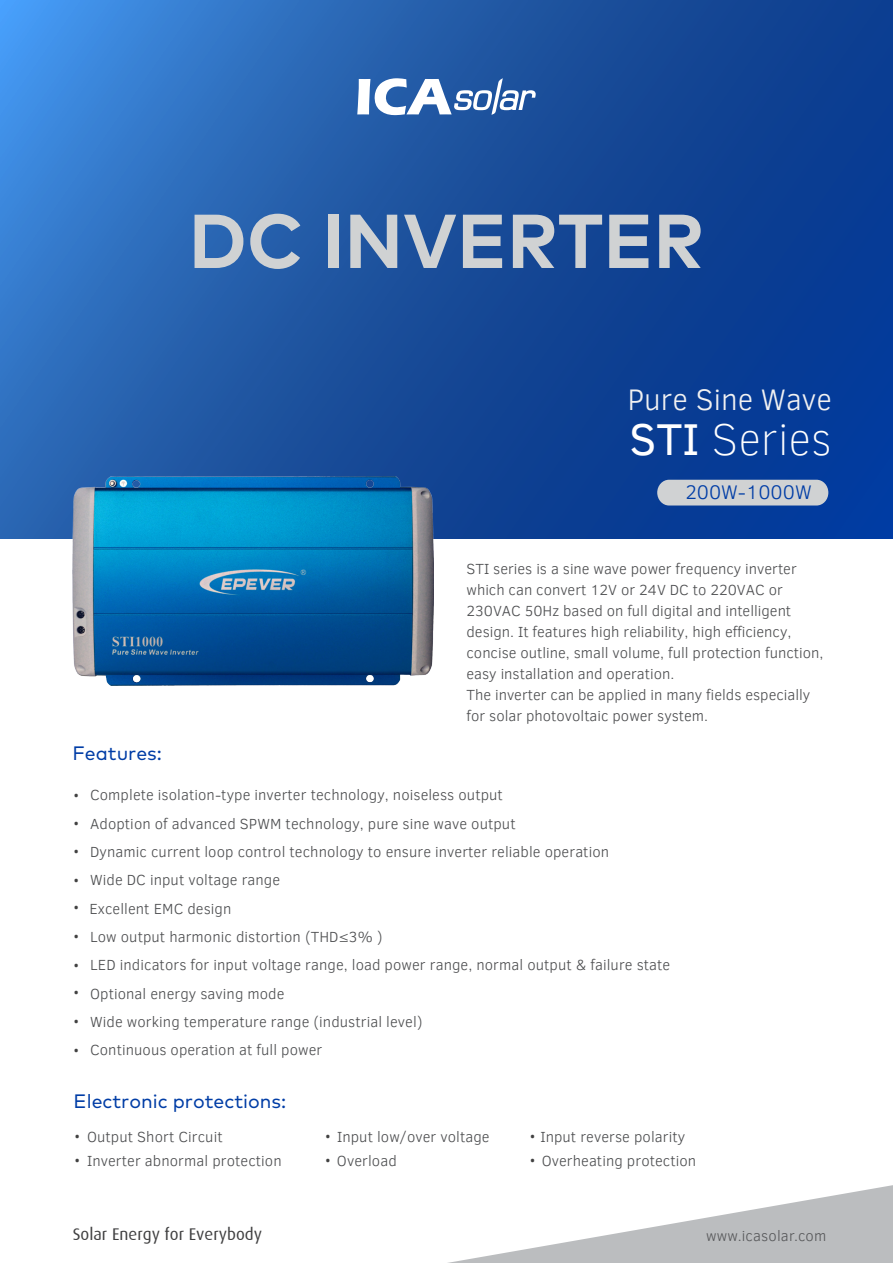
<style>
.page{position:relative;width:893px;height:1263px;background:#fff}
.page>*{position:absolute;margin:0;border:0;box-sizing:border-box;transform-origin:0 0}
.t1{font:700 76.2px "Mark Pro";color:#d0d2d3}
.t2{font:100 45.75px "Clear Sans";color:#fff}
.t3{font:300 30.45px "Clear Sans";color:#f1f1f2}
.t4{font:300 20.25px "Clear Sans";color:#003da6}
.t5{font:19.35px "Mark Pro";color:#003da6}
.t6{font:16.95px "Dax";color:#404041}
.t7{font:300 15px/28.3px "Clear Sans";letter-spacing:.005em;color:#4d4e50}
.t8{font:300 15px "Clear Sans";letter-spacing:.01em;color:#58595b}
.t9{font:15px/28.3px "Open Sans";color:#414141}
.s1{font-weight:400}
.s2{font-family:"Open Sans";font-weight:400;color:#414141}
</style>
<div class="page">
<svg style="left:0;top:0;width:893px;height:538px;background:#1b53a4"></svg>
<svg style="left:448px;top:1185px;width:445px;height:78px"></svg>
<div style="left:657px;top:480px;width:171px;height:25px;background:#d0d2d3;border-radius:12px"></div>
<svg style="left:357px;top:78px;width:179px;height:37px"></svg>
<img style="left:72px;top:477px;width:361px;height:208px">
<h1 class="t1" style="left:189px;top:183px;width:517px">DC INVERTER</h1>
<h3 class="t3" style="left:627px;top:380px;width:206px">Pure Sine Wave</h3>
<h2 class="t2" style="left:629px;top:409px;width:204px"><span class="s1">STI</span> Series</h2>
<h3 class="t4" style="left:685px;top:479px;width:128px">200W-1000W</h3>
<p class="t7" style="left:466px;top:558px;width:358px;line-height:21px">STI series is a sine wave power frequency inverter which can convert 12V or 24V DC to 220VAC or 230VAC 50Hz based on full digital and intelligent design. It features high reliability, high efficiency, concise outline, small volume, full protection function, easy installation and operation.<br>The inverter can be applied in many fields especially for solar photovoltaic power system.</p>
<p class="t5" style="left:72px;top:739px;width:91px">Features:</p>
<p class="t7" style="left:89px;top:781px;width:582px">Complete isolation-type inverter technology, noiseless output<br>Adoption of advanced SPWM technology, pure sine wave output<br>Dynamic current loop control technology to ensure inverter reliable operation<br>Wide DC input voltage range<br>Excellent EMC design<br>Low output harmonic distortion (THD≤3% )<br>LED indicators for input voltage range, load power range, normal output &amp; failure state Optional energy saving mode<br>Wide working temperature range (industrial level)<br>Continuous operation at full power</p>
<p class="t9" style="left:74px;top:780px;width:7px;text-align:justify">• • • • • • • • • •</p>
<p class="t5" style="left:74px;top:1086px;width:214px">Electronic protections:</p>
<p class="t7" style="left:87px;top:1122px;width:137px">Output Short Circuit</p>
<p class="t7" style="left:325px;top:1122px;width:166px"><span class="s2">•</span> Input low/over voltage</p>
<p class="t7" style="left:530px;top:1122px;width:157px"><span class="s2">•</span> Input reverse polarity</p>
<p class="t7" style="left:87px;top:1146px;width:196px">Inverter abnormal protection</p>
<p class="t7" style="left:325px;top:1146px;width:73px"><span class="s2">•</span> Overload</p>
<p class="t7" style="left:530px;top:1146px;width:168px"><span class="s2">•</span> Overheating protection</p>
<p class="t9" style="left:75px;top:1124px;width:7px;line-height:23.9px">• •</p>
<p class="t6" style="left:73px;top:1225px;width:191px">Solar Energy for Everybody</p>
<p class="t8" style="left:706px;top:1226px;width:122px">www.icasolar.com</p>
</div>
